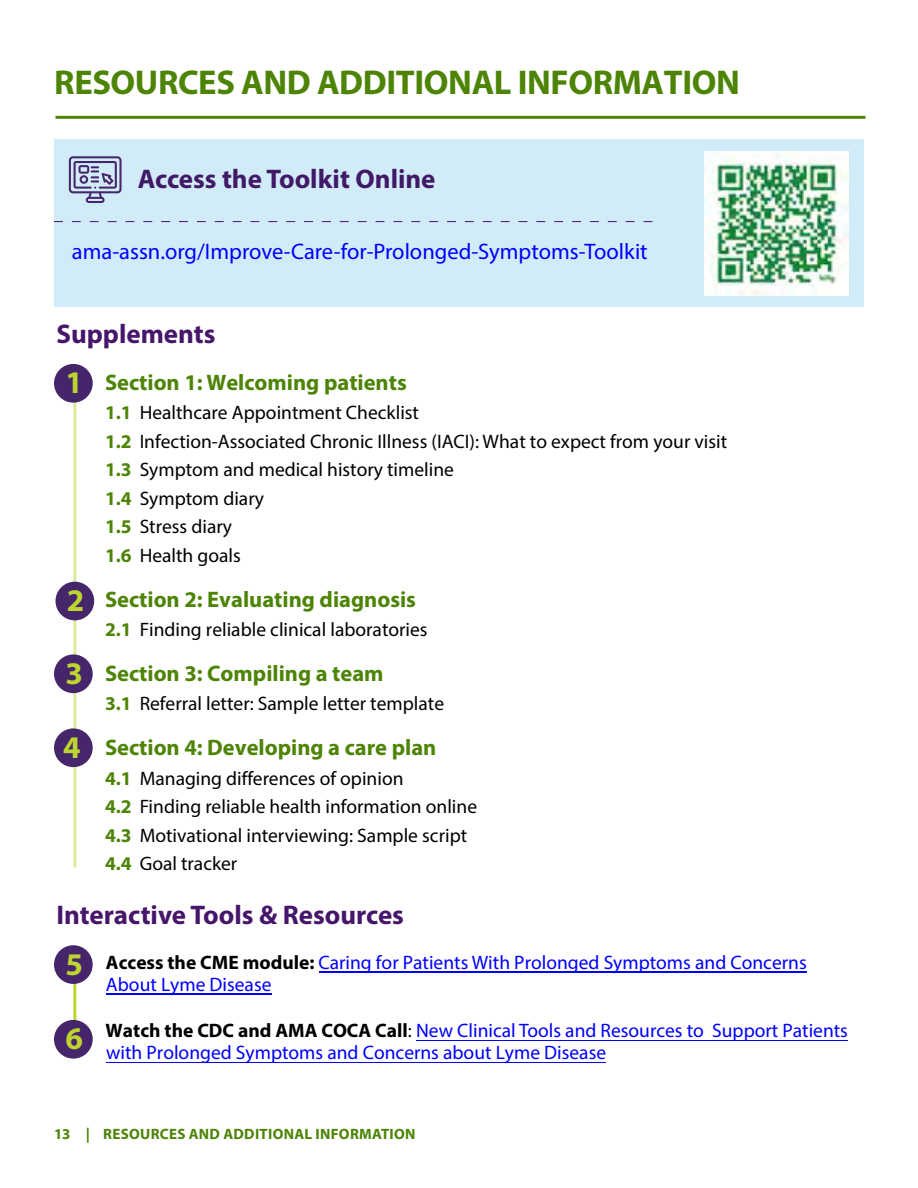
<style>
.page{position:relative;width:918px;height:1188px;background:#fff}
.page>*{position:absolute;margin:0;border:0;box-sizing:border-box;transform-origin:0 0}
.t1{font:700 34.5px "Myriad Pro";letter-spacing:-.01em;color:#4d8406}
.t2{font:700 31.65px "Myriad Pro";color:#bed530}
.t3{font:700 27px "Myriad Pro";color:#46166b}
.t4{font:700 27px "Myriad Pro";color:#411a67}
.t5{font:700 22.5px "Myriad Pro";color:#4d8406}
.t6{font:22.5px "Myriad Pro";color:#00f}
.t7{font:19.5px/28.5px "Myriad Pro";color:#000}
.t8{font:19.5px/22px "Myriad Pro";color:#00f}
.t9{font:700 15px "Myriad Pro";letter-spacing:.02em;color:#4d8406}
.s1{font-weight:700;color:#4d8406}
.s2{font-weight:700;color:#000}
.s3{color:#000}
</style>
<div class="page">
<hr style="left:56px;top:116px;width:810px;height:3px;background:#4d8406">
<hr style="left:73px;top:368px;width:3px;height:499px;background:#bed530">
<hr style="left:107px;top:1062px;width:499px;height:1px;background:#00f">
<hr style="left:417px;top:1040px;width:431px;height:1px;background:#00f">
<hr style="left:106px;top:993px;width:165px;height:1px;background:#00f">
<hr style="left:319px;top:971px;width:487px;height:1px;background:#00f">
<div style="left:54px;top:364px;width:39px;height:39px;background:#46266a;border-radius:50%"></div>
<div style="left:56px;top:582px;width:38px;height:38px;background:#46266a;border-radius:50%"></div>
<div style="left:54px;top:654px;width:39px;height:39px;background:#46266a;border-radius:50%"></div>
<div style="left:54px;top:728px;width:39px;height:39px;background:#46266a;border-radius:50%"></div>
<div style="left:54px;top:139px;width:810px;height:168px;background:#d2ebf8"></div>
<img style="left:704px;top:152px;width:144px;height:143px">
<svg style="left:54px;top:221px;width:598px;height:1px"></svg>
<svg style="left:69px;top:156px;width:53px;height:47px"></svg>
<hr style="left:73px;top:951px;width:3px;height:94px;background:#bed530">
<div style="left:54px;top:945px;width:39px;height:39px;background:#46266a;border-radius:50%"></div>
<div style="left:54px;top:1020px;width:39px;height:39px;background:#46266a;border-radius:50%"></div>
<h1 class="t1" style="left:54px;top:60px;width:687px">RESOURCES AND ADDITIONAL INFORMATION</h1>
<h3 class="t4" style="left:138px;top:162px;width:299px">Access the Toolkit Online</h3>
<p class="t6" style="left:72px;top:238px;width:577px">ama-assn.org/Improve-Care-for-Prolonged-Symptoms-Toolkit</p>
<h3 class="t3" style="left:56px;top:317px;width:161px">Supplements</h3>
<h2 class="t2" style="left:65px;top:362px;width:19px">1</h2>
<h2 class="t2" style="left:67px;top:580px;width:19px">2</h2>
<h2 class="t2" style="left:65px;top:653px;width:19px">3</h2>
<h2 class="t2" style="left:63px;top:727px;width:19px">4</h2>
<p class="t5" style="left:105px;top:368px;width:303px">Section 1: Welcoming patients</p>
<p class="t7" style="left:105px;top:398px;width:624px"><span class="s1">1.1</span> Healthcare Appointment Checklist<br><span class="s1">1.2</span> Infection-Associated Chronic Illness (IACI): What to expect from your visit <span class="s1">1.3</span> Symptom and medical history timeline<br><span class="s1">1.4</span> Symptom diary<br><span class="s1">1.5</span> Stress diary<br><span class="s1">1.6</span> Health goals</p>
<p class="t5" style="left:105px;top:585px;width:312px">Section 2: Evaluating diagnosis</p>
<p class="t7" style="left:105px;top:615px;width:324px"><span class="s1">2.1</span> Finding reliable clinical laboratories</p>
<p class="t5" style="left:105px;top:659px;width:280px">Section 3: Compiling a team</p>
<p class="t7" style="left:105px;top:689px;width:341px"><span class="s1">3.1</span> Referral letter: Sample letter template</p>
<p class="t5" style="left:105px;top:733px;width:333px">Section 4: Developing a care plan</p>
<p class="t7" style="left:105px;top:763px;width:374px"><span class="s1">4.1</span> Managing differences of opinion<br><span class="s1">4.2</span> Finding reliable health information online <span class="s1">4.3</span> Motivational interviewing: Sample script <span class="s1">4.4</span> Goal tracker</p>
<h3 class="t3" style="left:56px;top:898px;width:349px">Interactive Tools &amp; Resources</h3>
<h2 class="t2" style="left:65px;top:943px;width:19px">5</h2>
<h2 class="t2" style="left:65px;top:1018px;width:19px">6</h2>
<p class="t8" style="left:106px;top:951px;width:702px"><span class="s2">Access the CME module:</span> Caring for Patients With Prolonged Symptoms and Concerns<br>About Lyme Disease</p>
<p class="t8" style="left:106px;top:1020px;width:744px"><span class="s2">Watch the CDC and AMA COCA Call</span><span class="s3">:</span> New Clinical Tools and Resources to Support Patients with Prolonged Symptoms and Concerns about Lyme Disease</p>
<p class="t9" style="left:54px;top:1125px;width:363px">13 | RESOURCES AND ADDITIONAL INFORMATION</p>
</div>
